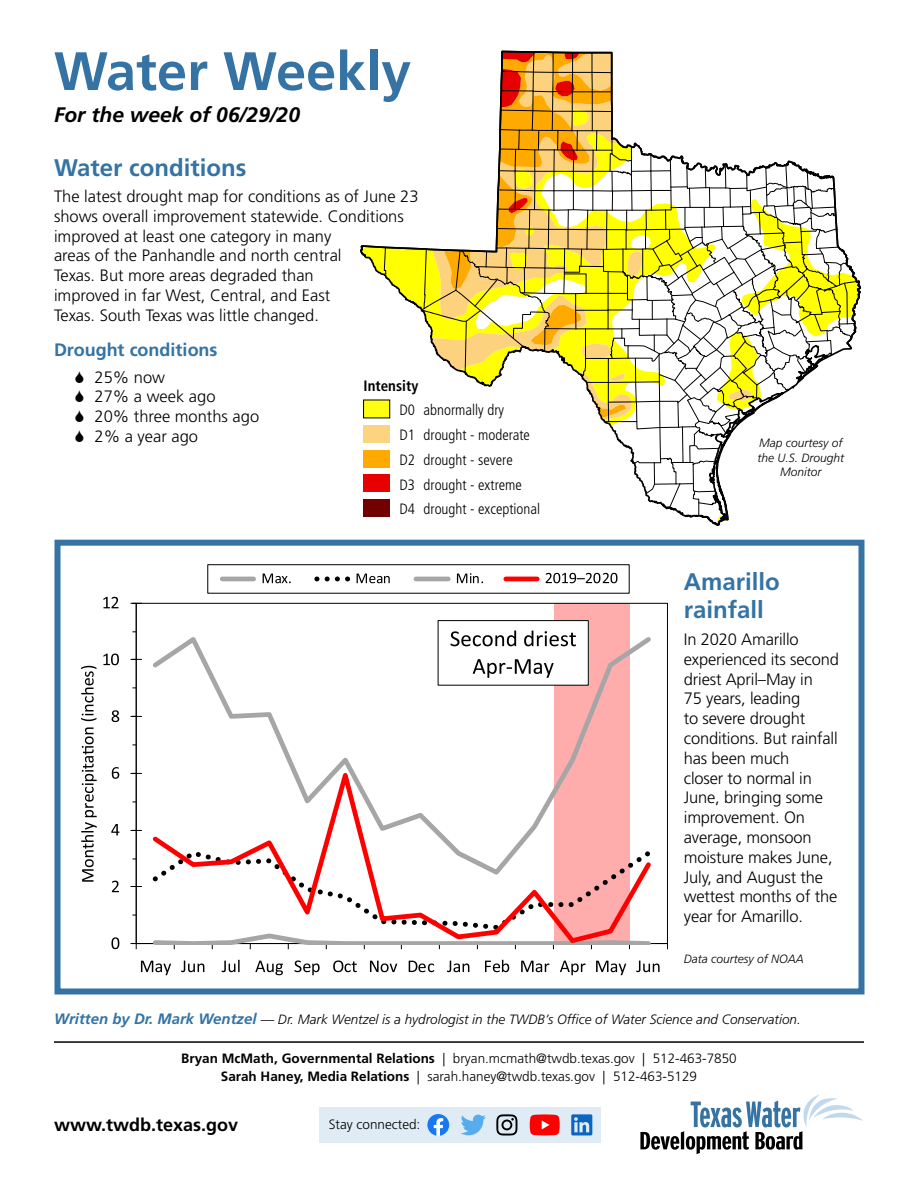
<style>
.page{position:relative;width:918px;height:1188px;background:#fff}
.page>*{position:absolute;margin:0;border:0;box-sizing:border-box;transform-origin:0 0}
.heading_1{font:700 54px "Frutiger LT Std";color:#3473a3}
.heading_2{font:700 24px/28.8px "Frutiger LT Std";color:#3473a3}
.heading_1_date_line{font:italic 700 21px "Frutiger LT Std";color:#000}
.contact_info{font:700 18px "Frutiger LT Std";color:#000}
.heading_3{font:700 18px "Frutiger LT Std";color:#3473a3}
.body{font:300 16.5px/19.8px "Frutiger LT Std";color:#000}
.heading_2-2{font:300 16.5px/19.8px "Frutiger LT Std";letter-spacing:-.01em;color:#000}
.t1{font:300 condensed 15px/24.8px "Frutiger LT Std";color:#000}
.t2{font:700 condensed 15px "Frutiger LT Std";color:#000}
.contact_info-2{font:300 13.5px/18px "Frutiger LT Std";color:#000;text-align:center}
.heading_4{font:italic 300 13.5px "Frutiger LT Std";color:#000}
.t3{font:italic 300 12px/14.4px "Frutiger LT Std";color:#000;text-align:center}
.s1{font-weight:700;font-size:15px;color:#3473a3}
.s2{font-weight:700}
</style>
<div class="page">
<div style="left:54px;top:540px;width:810px;height:454px;border:6px solid #3473a3"></div>
<div style="left:319px;top:1107px;width:282px;height:35px;background:#dfecf5"></div>
<svg style="left:731px;top:160px;width:130px;height:274px"></svg>
<svg style="left:360px;top:50px;width:371px;height:476px"></svg>
<div style="left:364px;top:400px;width:26px;height:18px;background:#ffff13"></div>
<div style="left:363px;top:400px;width:27px;height:18px;border:1px solid #000"></div>
<div style="left:364px;top:425px;width:26px;height:18px;background:#fcd37f"></div>
<div style="left:364px;top:450px;width:26px;height:18px;background:#fa0"></div>
<div style="left:364px;top:474px;width:26px;height:18px;background:#e60000"></div>
<div style="left:364px;top:499px;width:26px;height:18px;background:#730000"></div>
<div style="left:554px;top:603px;width:75px;height:339px;background:#ffacac"></div>
<div style="left:438px;top:621px;width:150px;height:64px;background:#fff"></div>
<div style="left:438px;top:620px;width:151px;height:66px;border:1px solid #000"></div>
<hr style="left:136px;top:603px;width:1px;height:341px;background:#000">
<hr style="left:136px;top:943px;width:531px;height:1px;background:#000">
<svg style="left:131px;top:943px;width:11px;height:6px"></svg>
<svg style="left:153px;top:632px;width:498px;height:125px"></svg>
<svg style="left:150px;top:944px;width:503px;height:5px"></svg>
<svg style="left:152px;top:757px;width:499px;height:187px"></svg>
<svg style="left:111px;top:937px;width:8px;height:12px"></svg>
<svg style="left:112px;top:881px;width:7px;height:11px"></svg>
<svg style="left:111px;top:824px;width:8px;height:11px"></svg>
<svg style="left:112px;top:767px;width:7px;height:12px"></svg>
<svg style="left:112px;top:710px;width:7px;height:12px"></svg>
<svg style="left:103px;top:654px;width:16px;height:11px"></svg>
<svg style="left:103px;top:597px;width:16px;height:11px"></svg>
<svg style="left:141px;top:961px;width:30px;height:14px"></svg>
<svg style="left:181px;top:961px;width:23px;height:11px"></svg>
<svg style="left:222px;top:960px;width:18px;height:12px"></svg>
<svg style="left:255px;top:961px;width:28px;height:14px"></svg>
<svg style="left:294px;top:960px;width:26px;height:15px"></svg>
<svg style="left:333px;top:960px;width:24px;height:12px"></svg>
<svg style="left:370px;top:961px;width:27px;height:11px"></svg>
<svg style="left:409px;top:961px;width:25px;height:11px"></svg>
<svg style="left:447px;top:961px;width:22px;height:11px"></svg>
<svg style="left:485px;top:960px;width:24px;height:12px"></svg>
<svg style="left:521px;top:961px;width:28px;height:11px"></svg>
<svg style="left:560px;top:961px;width:26px;height:14px"></svg>
<svg style="left:596px;top:961px;width:30px;height:14px"></svg>
<svg style="left:636px;top:961px;width:24px;height:11px"></svg>
<svg style="left:81px;top:727px;width:16px;height:155px"></svg>
<svg style="left:81px;top:666px;width:16px;height:55px"></svg>
<div style="left:207px;top:564px;width:423px;height:30px;border:1px solid #000"></div>
<hr style="left:222px;top:577px;width:32px;height:4px;background:#a6a6a6">
<svg style="left:263px;top:574px;width:28px;height:9px"></svg>
<svg style="left:317px;top:576px;width:32px;height:5px"></svg>
<svg style="left:357px;top:574px;width:33px;height:9px"></svg>
<hr style="left:416px;top:577px;width:32px;height:4px;background:#a6a6a6">
<svg style="left:457px;top:573px;width:26px;height:10px"></svg>
<hr style="left:506px;top:577px;width:31px;height:4px;background:#f00">
<svg style="left:546px;top:573px;width:71px;height:10px"></svg>
<hr style="left:54px;top:1041px;width:810px;height:2px;background:#000">
<svg style="left:640px;top:1094px;width:223px;height:60px"></svg>
<svg style="left:427px;top:1114px;width:22px;height:22px"></svg>
<svg style="left:461px;top:1115px;width:25px;height:20px"></svg>
<svg style="left:496px;top:1114px;width:21px;height:22px"></svg>
<svg style="left:530px;top:1114px;width:30px;height:21px"></svg>
<svg style="left:571px;top:1114px;width:21px;height:21px"></svg>
<p class="heading_1" style="left:54px;top:40px;width:359px">Water Weekly</p>
<p class="heading_1_date_line" style="left:54px;top:102px;width:248px">For the week of 06/29/20</p>
<p class="heading_2" style="left:54px;top:153px;width:194px">Water conditions</p>
<p class="body" style="left:54px;top:187px;width:366px">The latest drought map for conditions as of June 23 shows overall improvement statewide. Conditions improved at least one category in many<br>areas of the Panhandle and north central<br>Texas. But more areas degraded than<br>improved in far West, Central, and East<br>Texas. South Texas was little changed.</p>
<p class="heading_3" style="left:54px;top:339px;width:165px">Drought conditions</p>
<p class="body" style="left:94px;top:367px;width:72px">25% now</p>
<p class="body" style="left:94px;top:387px;width:123px">27% a week ago</p>
<p class="body" style="left:94px;top:407px;width:166px">20% three months ago</p>
<p class="body" style="left:94px;top:427px;width:105px">2% a year ago</p>
<p class="t2" style="left:364px;top:377px;width:56px">Intensity</p>
<p class="t1" style="left:400px;top:398px;width:142px">D0 abnormally dry<br>D1 drought - moderate<br>D2 drought - severe<br>D3 drought - extreme<br>D4 drought - exceptional</p>
<p class="t3" style="left:757px;top:436px;width:88px">Map courtesy of the U.S. Drought<br>Monitor</p>
<p class="heading_2" style="left:684px;top:567px;width:98px">Amarillo rainfall</p>
<p class="heading_2-2" style="left:684px;top:630px;width:157px">In 2020 Amarillo experienced its second driest April–May in<br>75 years, leading<br>to severe drought conditions. But rainfall has been much<br>closer to normal in<br>June, bringing some improvement. On average, monsoon moisture makes June,<br>July, and August the wettest months of the year for Amarillo.</p>
<p class="t3" style="left:684px;top:952px;width:122px">Data courtesy of NOAA</p>
<p class="heading_4" style="left:54px;top:1011px;width:748px"><span class="s1">Written by Dr. Mark Wentzel</span> — Dr. Mark Wentzel is a hydrologist in the TWDB’s Office of Water Science and Conservation.</p>
<p class="contact_info-2" style="left:181px;top:1050px;width:557px"><span class="s2">Bryan McMath, Governmental Relations</span> | bryan.mcmath@twdb.texas.gov | 512-463-7850<br><span class="s2">Sarah Haney, Media Relations</span> | sarah.haney@twdb.texas.gov | 512-463-5129</p>
<p class="contact_info" style="left:54px;top:1114px;width:186px">www.twdb.texas.gov</p>
<p class="contact_info-2" style="left:329px;top:1116px;width:93px">Stay connected:</p>
</div>
